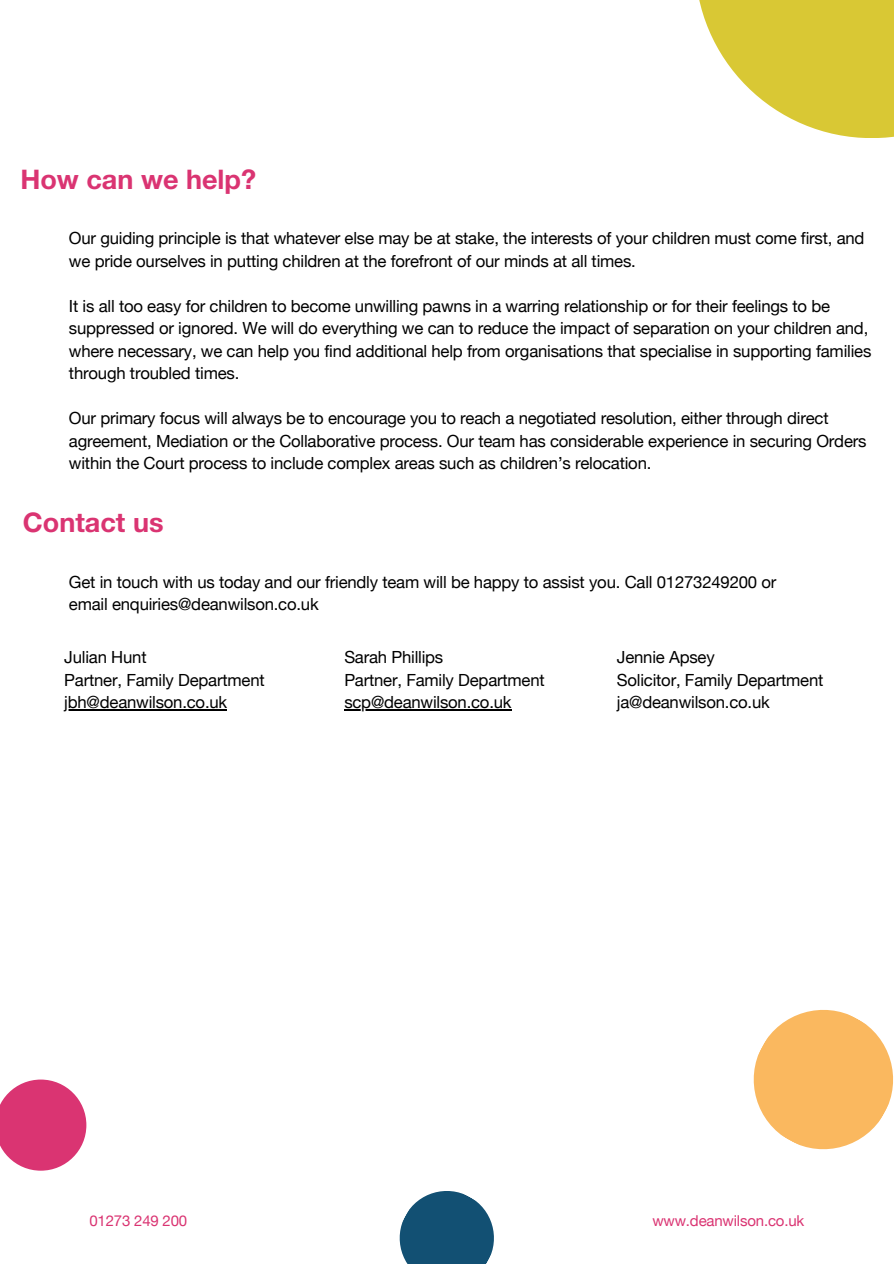
<style>
.page{position:relative;width:894px;height:1264px;background:#fff}
.page>*{position:absolute;margin:0;border:0;box-sizing:border-box;transform-origin:0 0}
.t1{font:700 27px "Helvetica Neue";color:#da3472}
.t2{font:16.8px/22.5px "Helvetica Neue";letter-spacing:-.01em;color:#000}
.t3{font:15px "Helvetica Neue";letter-spacing:-.01em;color:#da3472}
</style>
<div class="page">
<svg style="left:699px;top:0;width:194px;height:138px;fill:#d9c834"></svg>
<svg style="left:0;top:1079px;width:86px;height:91px"></svg>
<svg style="left:753px;top:1009px;width:140px;height:141px"></svg>
<svg style="left:399px;top:1191px;width:95px;height:72px"></svg>
<hr style="left:64px;top:709px;width:163px;height:1px;background:#000">
<hr style="left:344px;top:709px;width:167px;height:1px;background:#000">
<h2 class="t1" style="left:20px;top:162px;width:237px">How can we help?</h2>
<h2 class="t2" style="left:69px;top:226px;width:796px">Our guiding principle is that whatever else may be at stake, the interests of your children must come first, and we pride ourselves in putting children at the forefront of our minds at all times.</h2>
<h1 class="t2" style="left:69px;top:294px;width:803px">It is all too easy for children to become unwilling pawns in a warring relationship or for their feelings to be suppressed or ignored. We will do everything we can to reduce the impact of separation on your children and, where necessary, we can help you find additional help from organisations that specialise in supporting families through troubled times.</h1>
<h2 class="t2" style="left:69px;top:406px;width:798px">Our primary focus will always be to encourage you to reach a negotiated resolution, either through direct agreement, Mediation or the Collaborative process. Our team has considerable experience in securing Orders within the Court process to include complex areas such as children’s relocation.</h2>
<h1 class="t1" style="left:23px;top:506px;width:142px">Contact us</h1>
<p class="t2" style="left:69px;top:570px;width:708px">Get in touch with us today and our friendly team will be happy to assist you. Call 01273249200 or email enquiries@deanwilson.co.uk</p>
<h2 class="t2" style="left:64px;top:645px;width:202px">Julian Hunt<br>Partner, Family Department</h2>
<h2 class="t2" style="left:64px;top:690px;width:164px">jbh@deanwilson.co.uk</h2>
<h2 class="t2" style="left:344px;top:645px;width:202px">Sarah Phillips<br>Partner, Family Department</h2>
<p class="t2" style="left:344px;top:690px;width:169px">scp@deanwilson.co.uk</p>
<p class="t2" style="left:616px;top:645px;width:208px">Jennie Apsey<br>Solicitor, Family Department ja@deanwilson.co.uk</p>
<h1 class="t3" style="left:89px;top:1211px;width:99px">01273 249 200</h1>
<h2 class="t3" style="left:652px;top:1211px;width:153px">www.deanwilson.co.uk</h2>
</div>
